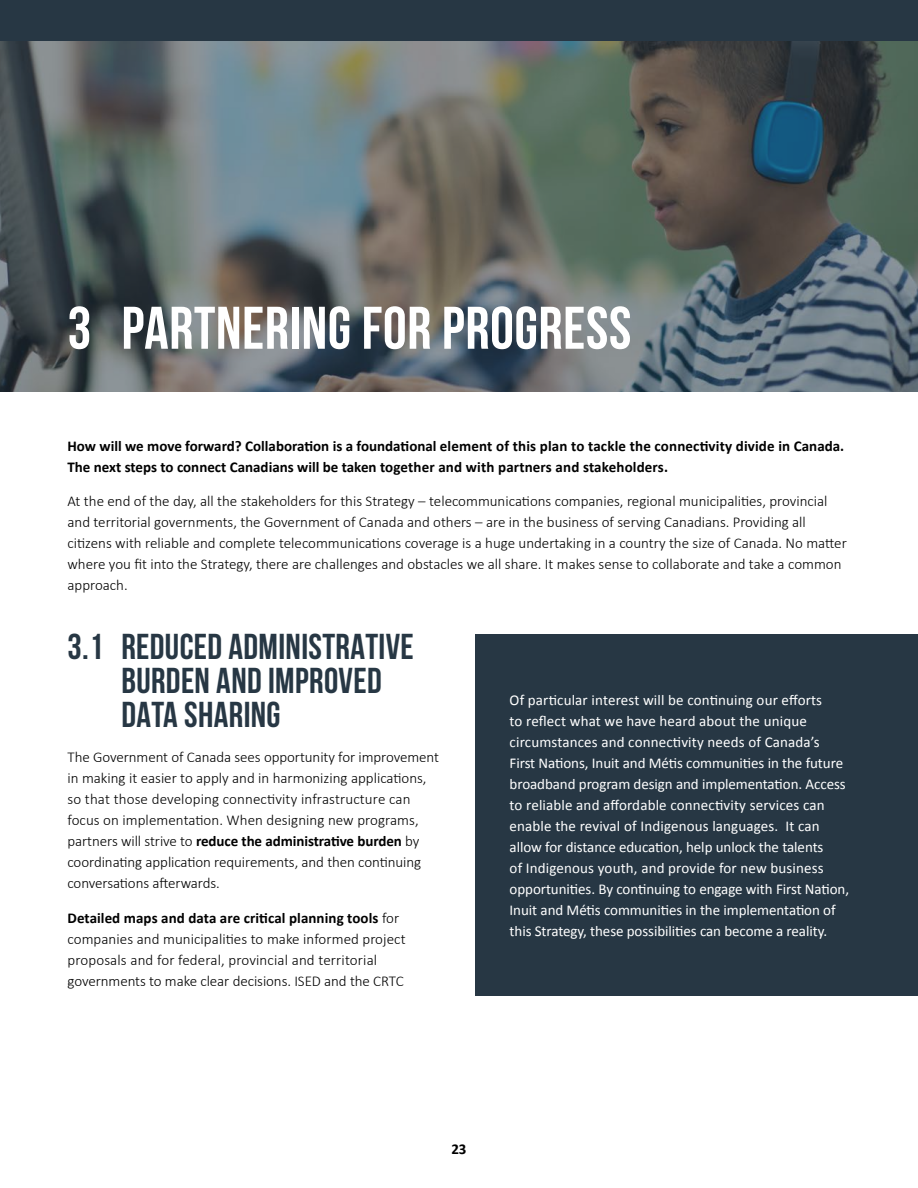
<style>
.page{position:relative;width:918px;height:1188px;background:#fff}
.page>*{position:absolute;margin:0;border:0;box-sizing:border-box;transform-origin:0 0}
.t1{font:700 60px "Bebas Neue";letter-spacing:.01em;color:#fff}
.t2{font:700 36px/34.5px "Bebas Neue";letter-spacing:.01em;color:#273744}
.t3{font:300 15px/21px "Calibri";color:#000}
.t4{font:15px/21px "Calibri";letter-spacing:-.005em;color:#fff}
.t5{font:700 15px/21px "Calibri";color:#000}
.s1{font-weight:700}
</style>
<div class="page">
<svg style="left:0;top:40px;width:918px;height:352px;background:#5d6666"></svg>
<div style="left:0;top:0;width:918px;height:40px;background:#273744"></div>
<div style="left:476px;top:634px;width:442px;height:362px;background:#273744"></div>
<h1 class="t1" style="left:68px;top:295px;width:565px">3 PARTNERING FOR PROGRESS</h1>
<p class="t5" style="left:68px;top:435px;width:778px">How will we move forward? Collaboration is a foundational element of this plan to tackle the connectivity divide in Canada.<br>The next steps to connect Canadians will be taken together and with partners and stakeholders.</p>
<p class="t3" style="left:68px;top:491px;width:781px">At the end of the day, all the stakeholders for this Strategy – telecommunications companies, regional municipalities, provincial and territorial governments, the Government of Canada and others – are in the business of serving Canadians. Providing all citizens with reliable and complete telecommunications coverage is a huge undertaking in a country the size of Canada. No matter where you fit into the Strategy, there are challenges and obstacles we all share. It makes sense to collaborate and take a common approach.</p>
<h2 class="t2" style="left:122px;top:628px;width:294px;text-indent:-54px">3.1 REDUCED ADMINISTRATIVE<br>BURDEN AND IMPROVED<br>DATA SHARING</h2>
<p class="t3" style="left:68px;top:746px;width:373px">The Government of Canada sees opportunity for improvement in making it easier to apply and in harmonizing applications, so that those developing connectivity infrastructure can focus on implementation. When designing new programs, partners will strive to <span class="s1">reduce the administrative burden</span> by coordinating application requirements, and then continuing conversations afterwards.</p>
<p class="t3" style="left:68px;top:907px;width:340px"><span class="s1">Detailed maps and data are critical planning tools</span> for companies and municipalities to make informed project proposals and for federal, provincial and territorial governments to make clear decisions. ISED and the CRTC</p>
<p class="t4" style="left:510px;top:689px;width:341px">Of particular interest will be continuing our efforts<br>to reflect what we have heard about the unique circumstances and connectivity needs of Canada’s First Nations, Inuit and Métis communities in the future broadband program design and implementation. Access to reliable and affordable connectivity services can enable the revival of Indigenous languages. It can allow for distance education, help unlock the talents<br>of Indigenous youth, and provide for new business opportunities. By continuing to engage with First Nation, Inuit and Métis communities in the implementation of this Strategy, these possibilities can become a reality.</p>
<p class="t5" style="left:451px;top:1139px;width:17px">23</p>
</div>
